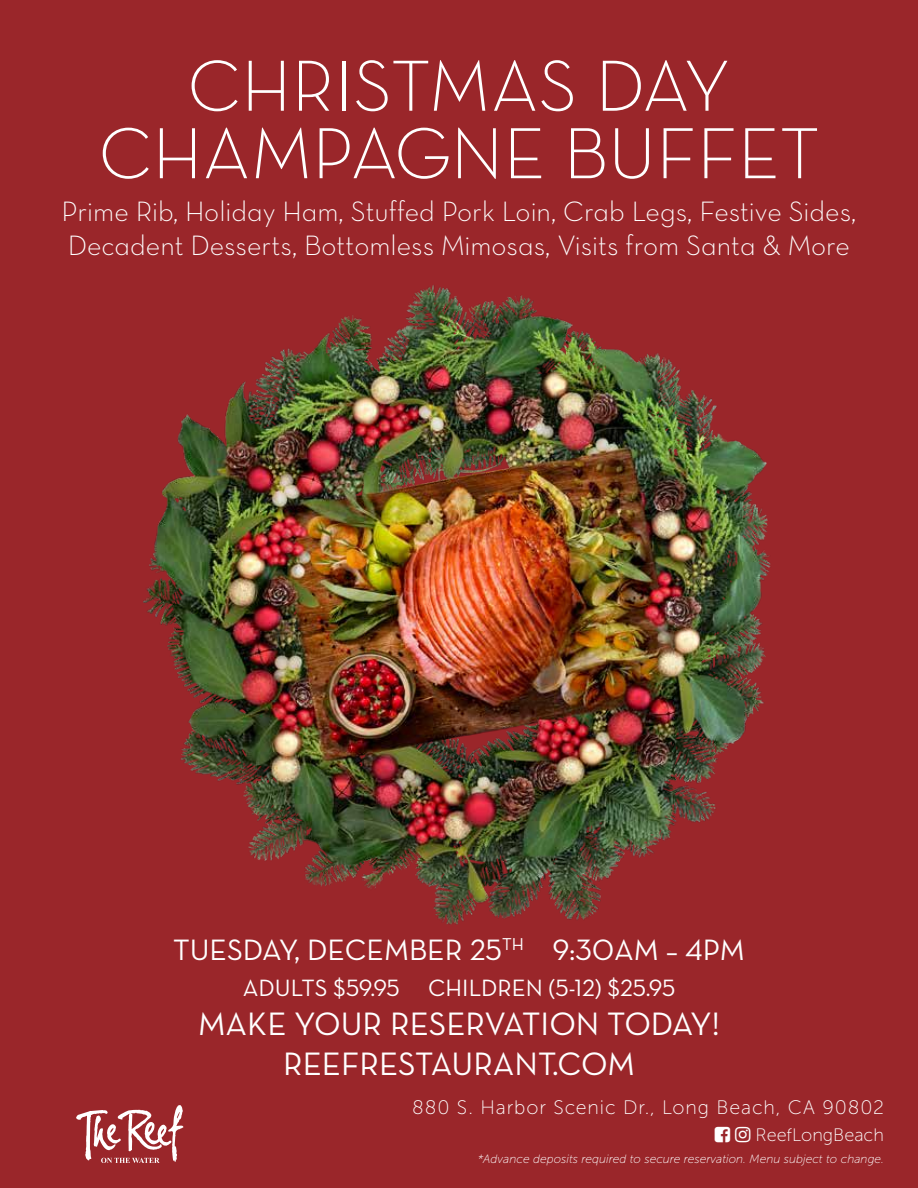
<style>
.page{position:relative;width:918px;height:1188px;background:#9a262a}
.page>*{position:absolute;margin:0;border:0;box-sizing:border-box;transform-origin:0 0}
.t1{font:73.5px/67.5px "Neutra Text PS Light Alt";color:#fff;text-align:center}
.t2{font:33px/39.6px "Neutra Text PS Book Alt";color:#fff;text-align:center}
.t3{font:30px "Neutra Text PS Book Alt";color:#fff}
.t4{font:28.5px/34.2px "Neutra Text PS Light Alt";color:#fff}
.t5{font:24px "Neutra Text PS Book Alt";color:#fff}
.t6{font:19.5px "Museo Sans 100";letter-spacing:.045em;color:#fff}
.t7{font:18px "Museo Sans 100";color:#fff}
.t8{font:italic 12px "Museo Sans 100";color:#fff}
</style>
<div class="page">
<img style="left:143px;top:285px;width:628px;height:640px">
<svg style="left:76px;top:1105px;width:108px;height:58px"></svg>
<h1 class="t1" style="left:99px;top:50px;width:722px">CHRISTMAS DAY<br>CHAMPAGNE BUFFET</h1>
<p class="t4" style="left:62px;top:194px;width:796px">Prime Rib, Holiday Ham, Stuffed Pork Loin, Crab Legs, Festive Sides,<br>Decadent Desserts, Bottomless Mimosas, Visits from Santa &amp; More</p>
<p class="t3" style="left:173px;top:931px;width:573px">TUESDAY, DECEMBER 25<sup>TH</sup> 9:30AM – 4PM</p>
<p class="t5" style="left:243px;top:973px;width:434px">ADULTS $59.95 CHILDREN (5-12) $25.95</p>
<p class="t2" style="left:198px;top:1004px;width:523px">MAKE YOUR RESERVATION TODAY!<br>REEFRESTAURANT.COM</p>
<p class="t6" style="left:412px;top:1097px;width:473px">880 S. Harbor Scenic Dr., Long Beach, CA 90802</p>
<p class="t7" style="left:756px;top:1126px;width:130px">ReefLongBeach</p>
<p class="t8" style="left:478px;top:1152px;width:408px">*Advance deposits required to secure reservation. Menu subject to change.</p>
</div>
